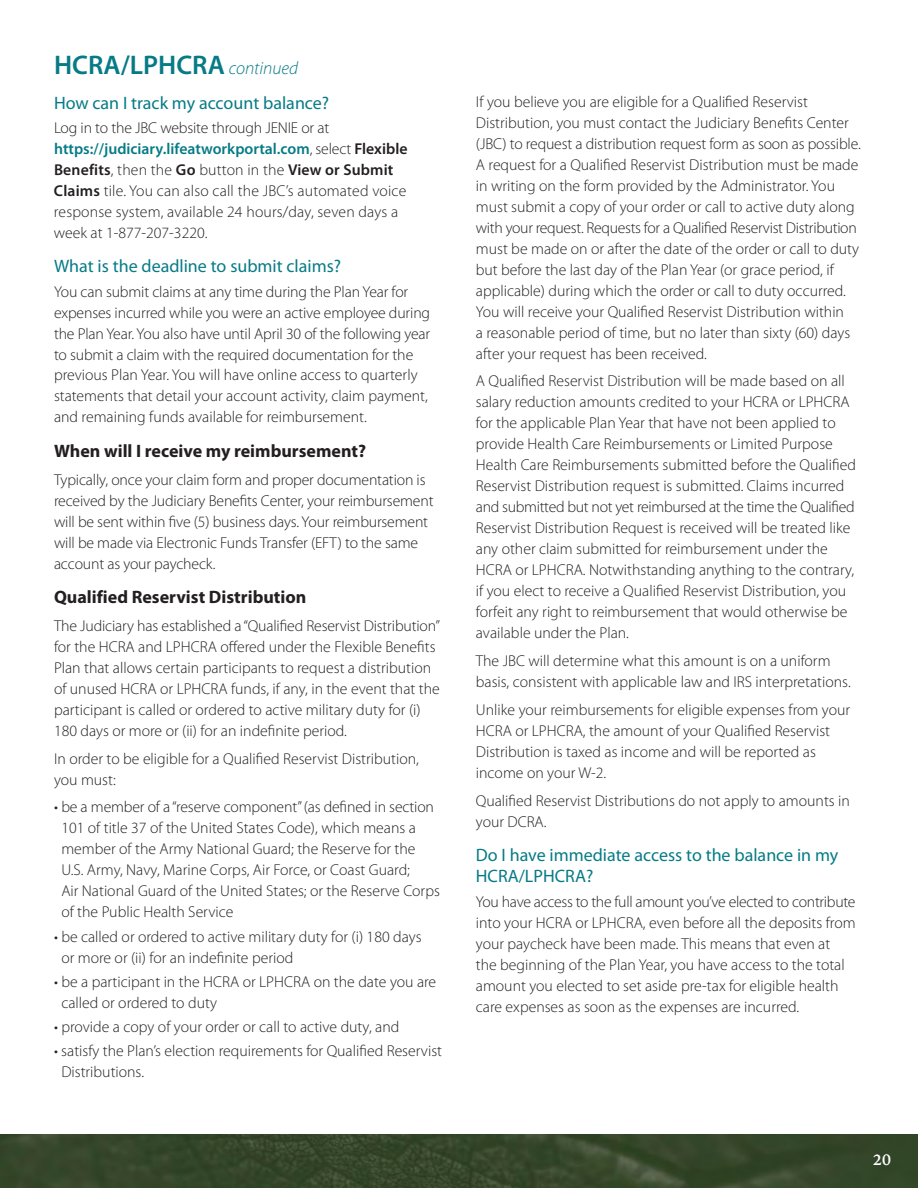
<style>
.page{position:relative;width:918px;height:1188px;background:#fff}
.page>*{position:absolute;margin:0;border:0;box-sizing:border-box;transform-origin:0 0}
.t1{font:600 27px "Myriad Pro";color:#067b86}
.t2{font:18px/21px "Myriad Pro";color:#067b86}
.t3{font:700 18px "Myriad Pro";color:#231f20}
.t4{font:300 15.75px/21px "Myriad Pro";color:#231f20}
.t5{font:700 15px "Iowan Old Style";color:#fff}
.s1{font-weight:300;font-style:italic;font-size:18px}
.s2{font-weight:600;color:#067b86}
.s3{font-weight:600}
</style>
<div class="page">
<img style="left:0;top:1134px;width:918px;height:54px">
<h1 class="t1" style="left:54px;top:55px;width:246px">HCRA/LPHCRA <span class="s1">continued</span></h1>
<p class="t2" style="left:54px;top:94px;width:277px">How can I track my account balance?</p>
<p class="t4" style="left:54px;top:119px;width:355px">Log in to the JBC website through JENIE or at <span class="s2">https://judiciary.lifeatworkportal.com</span>, select <span class="s3">Flexible Benefits</span>, then the <span class="s3">Go</span> button in the <span class="s3">View or Submit Claims</span> tile. You can also call the JBC’s automated voice response system, available 24 hours/day, seven days a week at 1-877-207-3220.</p>
<p class="t2" style="left:54px;top:258px;width:289px">What is the deadline to submit claims?</p>
<p class="t4" style="left:54px;top:282px;width:378px">You can submit claims at any time during the Plan Year for expenses incurred while you were an active employee during the Plan Year. You also have until April 30 of the following year to submit a claim with the required documentation for the previous Plan Year. You will have online access to quarterly statements that detail your account activity, claim payment, and remaining funds available for reimbursement.</p>
<p class="t3" style="left:54px;top:444px;width:314px">When will I receive my reimbursement?</p>
<p class="t4" style="left:54px;top:471px;width:381px">Typically, once your claim form and proper documentation is received by the Judiciary Benefits Center, your reimbursement will be sent within five (5) business days. Your reimbursement will be made via Electronic Funds Transfer (EFT) to the same account as your paycheck.</p>
<p class="t3" style="left:54px;top:590px;width:254px">Qualified Reservist Distribution</p>
<p class="t4" style="left:54px;top:617px;width:388px">The Judiciary has established a “Qualified Reservist Distribution” for the HCRA and LPHCRA offered under the Flexible Benefits Plan that allows certain participants to request a distribution of unused HCRA or LPHCRA funds, if any, in the event that the participant is called or ordered to active military duty for (i)<br>180 days or more or (ii) for an indefinite period.</p>
<p class="t4" style="left:54px;top:750px;width:367px">In order to be eligible for a Qualified Reservist Distribution, you must:</p>
<p class="t4" style="left:61px;top:798px;width:380px;text-indent:-7px">• be a member of a “reserve component” (as defined in section 101 of title 37 of the United States Code), which means a member of the Army National Guard; the Reserve for the U.S. Army, Navy, Marine Corps, Air Force, or Coast Guard;<br>Air National Guard of the United States; or the Reserve Corps of the Public Health Service</p>
<p class="t4" style="left:61px;top:928px;width:362px;text-indent:-7px">• be called or ordered to active military duty for (i) 180 days or more or (ii) for an indefinite period</p>
<p class="t4" style="left:61px;top:973px;width:376px;text-indent:-7px">• be a participant in the HCRA or LPHCRA on the date you are called or ordered to duty</p>
<p class="t4" style="left:54px;top:1018px;width:347px">• provide a copy of your order or call to active duty, and</p>
<p class="t4" style="left:61px;top:1042px;width:382px;text-indent:-7px">• satisfy the Plan’s election requirements for Qualified Reservist<br>Distributions.</p>
<p class="t4" style="left:476px;top:93px;width:386px">If you believe you are eligible for a Qualified Reservist Distribution, you must contact the Judiciary Benefits Center (JBC) to request a distribution request form as soon as possible.<br>A request for a Qualified Reservist Distribution must be made in writing on the form provided by the Administrator. You must submit a copy of your order or call to active duty along with your request. Requests for a Qualified Reservist Distribution must be made on or after the date of the order or call to duty but before the last day of the Plan Year (or grace period, if applicable) during which the order or call to duty occurred.<br>You will receive your Qualified Reservist Distribution within<br>a reasonable period of time, but no later than sixty (60) days after your request has been received.</p>
<p class="t4" style="left:476px;top:372px;width:382px">A Qualified Reservist Distribution will be made based on all salary reduction amounts credited to your HCRA or LPHCRA for the applicable Plan Year that have not been applied to provide Health Care Reimbursements or Limited Purpose Health Care Reimbursements submitted before the Qualified Reservist Distribution request is submitted. Claims incurred and submitted but not yet reimbursed at the time the Qualified Reservist Distribution Request is received will be treated like any other claim submitted for reimbursement under the HCRA or LPHCRA. Notwithstanding anything to the contrary, if you elect to receive a Qualified Reservist Distribution, you forfeit any right to reimbursement that would otherwise be available under the Plan.</p>
<p class="t4" style="left:476px;top:652px;width:376px">The JBC will determine what this amount is on a uniform basis, consistent with applicable law and IRS interpretations.</p>
<p class="t4" style="left:476px;top:701px;width:376px">Unlike your reimbursements for eligible expenses from your HCRA or LPHCRA, the amount of your Qualified Reservist Distribution is taxed as income and will be reported as income on your W-2.</p>
<p class="t4" style="left:476px;top:791px;width:376px">Qualified Reservist Distributions do not apply to amounts in your DCRA.</p>
<p class="t2" style="left:476px;top:847px;width:364px">Do I have immediate access to the balance in my<br>HCRA/LPHCRA?</p>
<p class="t4" style="left:476px;top:892px;width:381px">You have access to the full amount you’ve elected to contribute into your HCRA or LPHCRA, even before all the deposits from your paycheck have been made. This means that even at<br>the beginning of the Plan Year, you have access to the total amount you elected to set aside pre-tax for eligible health care expenses as soon as the expenses are incurred.</p>
<p class="t5" style="left:873px;top:1150px;width:19px">20</p>
</div>
